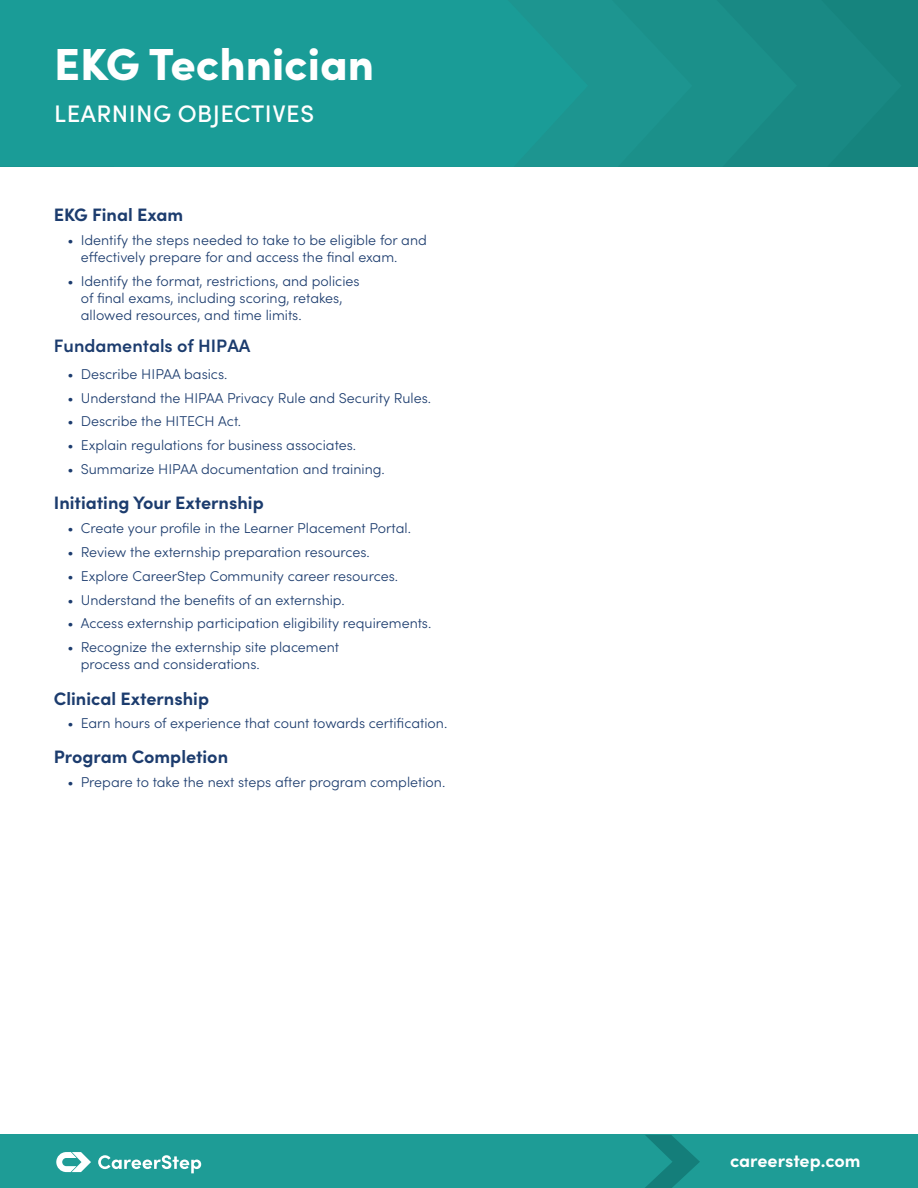
<style>
.page{position:relative;width:918px;height:1188px;background:#fff}
.page>*{position:absolute;margin:0;border:0;box-sizing:border-box;transform-origin:0 0}
.t1{font:900 45px "Sofia Pro";color:#fff}
.t2{font:500 24px "Sofia Pro";letter-spacing:.02em;color:#fff}
.t3{font:700 18px "Sofia Pro";color:#1c3c6e}
.t4{font:600 18px "Sofia Pro";color:#1c3c6e}
.t5{font:700 18px "Sofia Pro";letter-spacing:-.005em;color:#fff}
.t6{font:300 14.25px/17.1px "Sofia Pro";color:#1c3c6e}
</style>
<div class="page">
<div style="left:797px;top:0;width:105px;height:167px;background:#198984"></div>
<div style="left:692px;top:0;width:105px;height:167px;background:#1b908a"></div>
<div style="left:588px;top:0;width:104px;height:167px;background:#1d9590"></div>
<div style="left:0;top:0;width:588px;height:167px;background:#1a9c97"></div>
<div style="left:0;top:1135px;width:918px;height:53px;background:#1e9c96"></div>
<svg style="left:645px;top:1135px;width:55px;height:53px"></svg>
<svg style="left:56px;top:1152px;width:35px;height:20px"></svg>
<svg style="left:98px;top:1155px;width:103px;height:18px"></svg>
<h1 class="t1" style="left:54px;top:28px;width:321px">EKG Technician</h1>
<h2 class="t2" style="left:54px;top:95px;width:261px">LEARNING OBJECTIVES</h2>
<p class="t3" style="left:54px;top:201px;width:131px">EKG Final Exam</p>
<p class="t6" style="left:81px;top:230px;width:348px;text-indent:-13px">• Identify the steps needed to take to be eligible for and effectively prepare for and access the final exam.</p>
<p class="t6" style="left:81px;top:271px;width:280px;text-indent:-13px">• Identify the format, restrictions, and policies of final exams, including scoring, retakes, allowed resources, and time limits.</p>
<p class="t4" style="left:54px;top:332px;width:198px">Fundamentals of HIPAA</p>
<p class="t6" style="left:67px;top:364px;width:162px">• Describe HIPAA basics.</p>
<p class="t6" style="left:67px;top:388px;width:365px">• Understand the HIPAA Privacy Rule and Security Rules.</p>
<p class="t6" style="left:67px;top:412px;width:175px">• Describe the HITECH Act.</p>
<p class="t6" style="left:67px;top:436px;width:290px">• Explain regulations for business associates.</p>
<p class="t6" style="left:67px;top:460px;width:319px">• Summarize HIPAA documentation and training.</p>
<p class="t3" style="left:54px;top:489px;width:211px">Initiating Your Externship</p>
<p class="t6" style="left:67px;top:519px;width:345px">• Create your profile in the Learner Placement Portal.</p>
<p class="t6" style="left:67px;top:543px;width:304px">• Review the externship preparation resources.</p>
<p class="t6" style="left:67px;top:566px;width:332px">• Explore CareerStep Community career resources.</p>
<p class="t6" style="left:67px;top:590px;width:279px">• Understand the benefits of an externship.</p>
<p class="t6" style="left:67px;top:614px;width:365px">• Access externship participation eligibility requirements.</p>
<p class="t6" style="left:81px;top:638px;width:260px;text-indent:-13px">• Recognize the externship site placement process and considerations.</p>
<p class="t3" style="left:54px;top:684px;width:157px">Clinical Externship</p>
<p class="t6" style="left:67px;top:714px;width:381px">• Earn hours of experience that count towards certification.</p>
<p class="t3" style="left:54px;top:743px;width:176px">Program Completion</p>
<p class="t6" style="left:67px;top:773px;width:379px">• Prepare to take the next steps after program completion.</p>
<p class="t5" style="left:730px;top:1147px;width:132px">careerstep.com</p>
</div>
